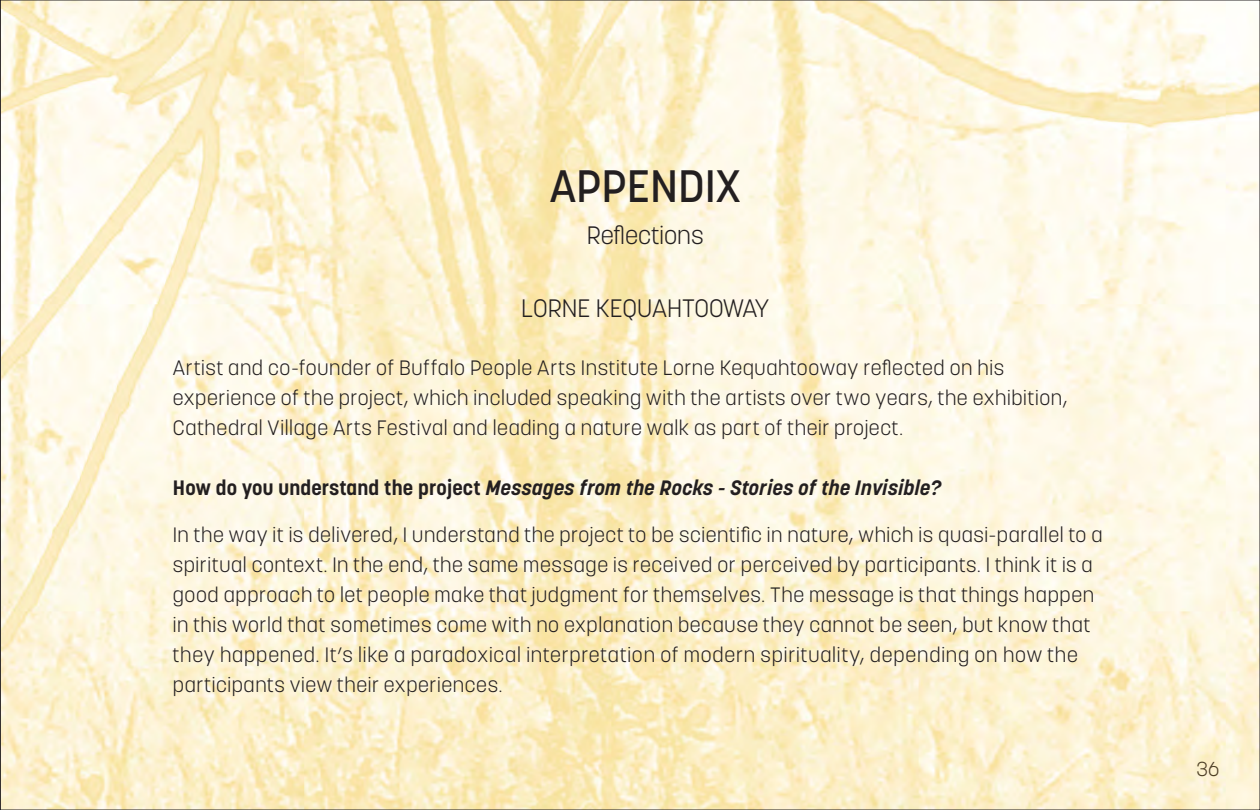
<style>
.page{position:relative;width:1260px;height:810px;background:#fff}
.page>*{position:absolute;margin:0;border:0;box-sizing:border-box;transform-origin:0 0}
.t1{font:500 45px "Korolev";color:#231f20}
.t2{font:300 25px "Korolev";color:#231f20}
.t3{font:300 20.5px/30px "Korolev";letter-spacing:.03em;color:#231f20}
.t4{font:italic 700 20.5px "Korolev";letter-spacing:.01em;color:#231f20}
.t5{font:300 20px "Korolev";color:#4b3c24}
.s1{font-style:normal}
</style>
<div class="page">
<img style="left:2px;top:2px;width:1256px;height:806px">
<svg style="left:0;top:0;width:1px;height:810px"></svg>
<h1 class="t1" style="left:550px;top:157px;width:193px">APPENDIX</h1>
<p class="t2" style="left:587px;top:220px;width:118px">Reflections</p>
<p class="t2" style="left:521px;top:292px;width:250px">LORNE KEQUAHTOOWAY</p>
<p class="t3" style="left:173px;top:352px;width:896px">Artist and co-founder of Buffalo People Arts Institute Lorne Kequahtooway reflected on his experience of the project, which included speaking with the artists over two years, the exhibition,<br>Cathedral Village Arts Festival and leading a nature walk as part of their project.</p>
<p class="t4" style="left:173px;top:474px;width:770px"><span class="s1">How do you understand the project</span> Messages from the Rocks - Stories of the Invisible?</p>
<p class="t3" style="left:173px;top:520px;width:931px">In the way it is delivered, I understand the project to be scientific in nature, which is quasi-parallel to a spiritual context. In the end, the same message is received or perceived by participants. I think it is a good approach to let people make that judgment for themselves. The message is that things happen in this world that sometimes come with no explanation because they cannot be seen, but know that they happened. It’s like a paradoxical interpretation of modern spirituality, depending on how the participants view their experiences.</p>
<p class="t5" style="left:1197px;top:756px;width:24px">36</p>
</div>
